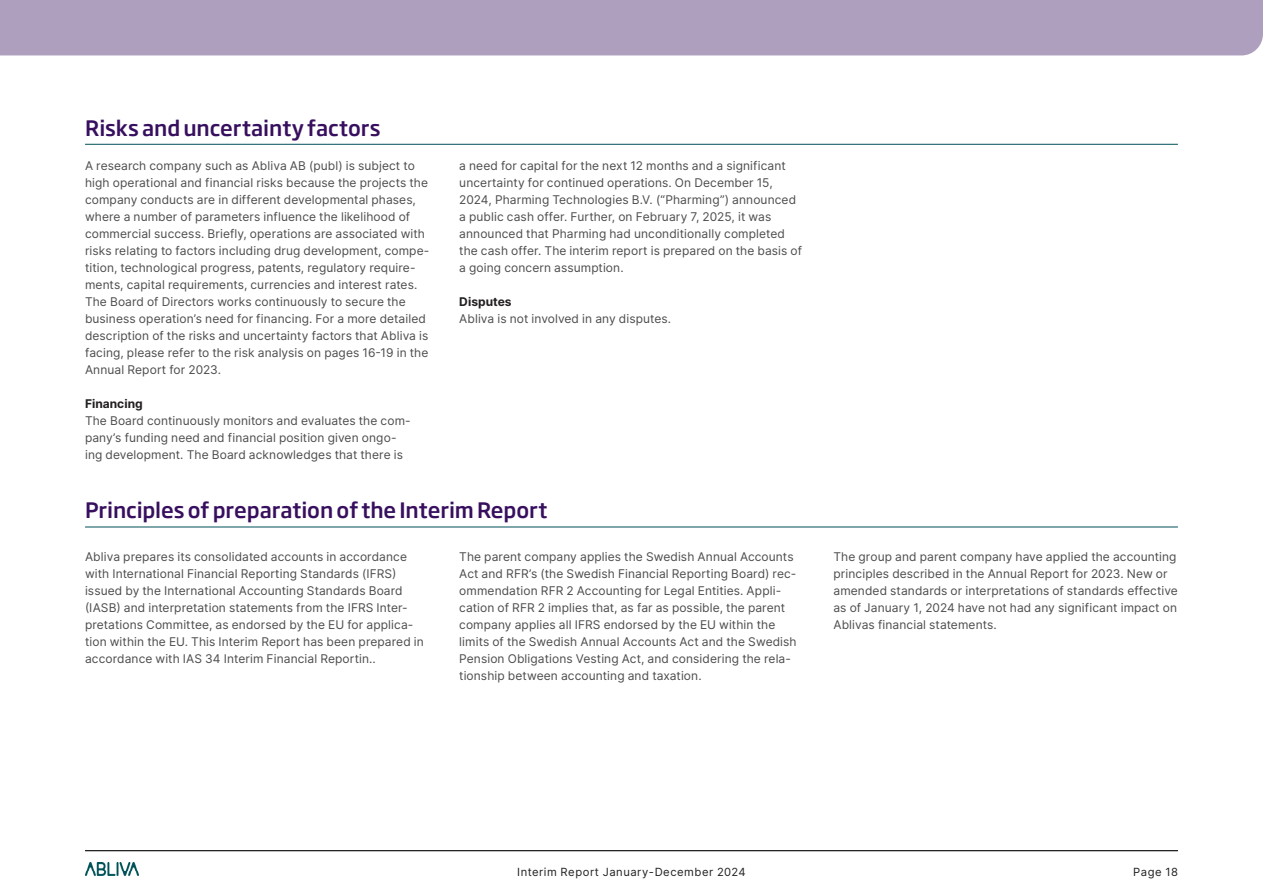
<style>
.page{position:relative;width:1263px;height:893px;background:#fff}
.page>*{position:absolute;margin:0;border:0;box-sizing:border-box;transform-origin:0 0}
.Rubrik_-2-_lila{font:500 21px "Soho Gothic Pro";letter-spacing:-.005em;color:#370f5e}
.Brödtext{font:12px/17px "Inter";letter-spacing:.01em;color:#4b4c4d}
.Underrubrik{font:700 12px "Inter";color:#231f20}
.t1{font:11.25px "Inter";letter-spacing:.045em;color:#231f20}
</style>
<div class="page">
<img style="left:85px;top:862px;width:53px;height:14px">
<hr style="left:85px;top:850px;width:1093px;height:1px;background:#231f20">
<hr style="left:85px;top:144px;width:1093px;height:1px;background:#005159">
<hr style="left:85px;top:527px;width:1093px;height:1px;background:#005159">
<div style="left:0;top:0;width:1263px;height:55px;background:#af9fbf"></div>
<p class="Rubrik_-2-_lila" style="left:85px;top:111px;width:297px">Risks and uncertainty factors</p>
<p class="Brödtext" style="left:85px;top:157px;width:346px">A research company such as Abliva AB (publ) is subject to high operational and financial risks because the projects the company conducts are in different developmental phases, where a number of parameters influence the likelihood of commercial success. Briefly, operations are associated with risks relating to factors including drug development, compe&shy;tition, technological progress, patents, regulatory require&shy;ments, capital requirements, currencies and interest rates.<br>The Board of Directors works continuously to secure the business operation’s need for financing. For a more detailed description of the risks and uncertainty factors that Abliva is facing, please refer to the risk analysis on pages 16-19 in the Annual Report for 2023.</p>
<p class="Underrubrik" style="left:85px;top:395px;width:59px">Financing</p>
<p class="Brödtext" style="left:85px;top:412px;width:327px">The Board continuously monitors and evaluates the com&shy;pany’s funding need and financial position given ongo&shy;ing development. The Board acknowledges that there is</p>
<p class="Brödtext" style="left:459px;top:157px;width:344px">a need for capital for the next 12 months and a significant uncertainty for continued operations. On December 15, 2024, Pharming Technologies B.V. (“Pharming”) announced a public cash offer. Further, on February 7, 2025, it was announced that Pharming had unconditionally completed the cash offer. The interim report is prepared on the basis of a going concern assumption.</p>
<p class="Underrubrik" style="left:459px;top:293px;width:54px">Disputes</p>
<p class="Brödtext" style="left:459px;top:310px;width:213px">Abliva is not involved in any disputes.</p>
<p class="Rubrik_-2-_lila" style="left:85px;top:494px;width:464px">Principles of preparation of the Interim Report</p>
<p class="Brödtext" style="left:85px;top:548px;width:340px">Abliva prepares its consolidated accounts in accordance with International Financial Reporting Standards (IFRS) issued by the International Accounting Standards Board (IASB) and interpretation statements from the IFRS Inter&shy;pretations Committee, as endorsed by the EU for applica&shy;tion within the EU. This Interim Report has been prepared in accordance with IAS 34 Interim Financial Reportin..</p>
<p class="Brödtext" style="left:459px;top:548px;width:339px">The parent company applies the Swedish Annual Accounts Act and RFR’s (the Swedish Financial Reporting Board) rec&shy;ommendation RFR 2 Accounting for Legal Entities. Appli&shy;cation of RFR 2 implies that, as far as possible, the parent company applies all IFRS endorsed by the EU within the limits of the Swedish Annual Accounts Act and the Swedish Pension Obligations Vesting Act, and considering the rela&shy;tionship between accounting and taxation.</p>
<p class="Brödtext" style="left:833px;top:548px;width:346px">The group and parent company have applied the accounting principles described in the Annual Report for 2023. New or amended standards or interpretations of standards effective as of January 1, 2024 have not had any significant impact on Ablivas financial statements.</p>
<p class="t1" style="left:517px;top:864px;width:230px">Interim Report January-December 2024</p>
<p class="t1" style="left:1133px;top:864px;width:46px">Page 18</p>
</div>
